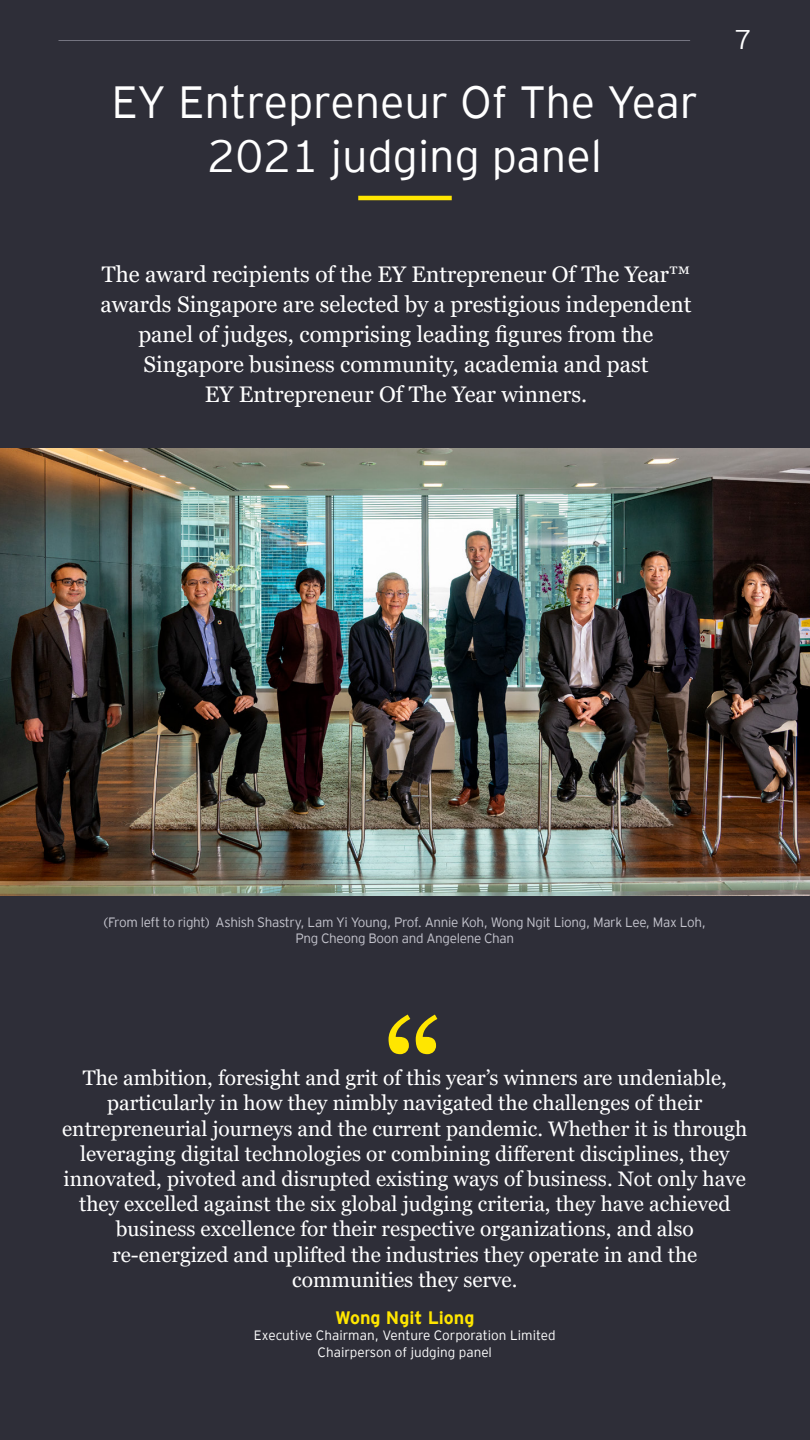
<style>
.page{position:relative;width:810px;height:1440px;background:#2e2e38}
.page>*{position:absolute;margin:0;border:0;box-sizing:border-box;transform-origin:0 0}
.t1{font:150px "Georgia Pro";color:#ffe600}
.t2{font:300 45px/54px "EY Interstate";color:#fff;text-align:center}
.t3{font:300 27px "EY Interstate";color:#fff}
.t4{font:22.5px/30px "Georgia Pro";color:#fff;text-align:center}
.t5{font:21px/25.2px "Georgia Pro";color:#fff;text-align:center}
.t6{font:700 18px "EY Interstate";color:#ffe600}
.t7{font:300 13.5px/16.2px "EY Interstate";letter-spacing:-.025em;color:#c4c4cd;text-align:center}
.t8{font:300 13.5px/16.2px "EY Interstate";color:#fff;text-align:center}
</style>
<div class="page">
<hr style="left:58px;top:40px;width:632px;height:1px;background:#747480">
<img style="left:0;top:449px;width:810px;height:447px">
<hr style="left:358px;top:196px;width:94px;height:4px;background:#ffe600">
<h2 class="t2" style="left:111px;top:72px;width:588px">EY Entrepreneur Of The Year<br>2021 judging panel</h2>
<p class="t4" style="left:101px;top:260px;width:592px">The award recipients of the EY Entrepreneur Of The Year™ awards Singapore are selected by a prestigious independent panel of judges, comprising leading figures from the Singapore business community, academia and past<br>EY Entrepreneur Of The Year winners.</p>
<p class="t3" style="left:734px;top:20px;width:18px">7</p>
<p class="t7" style="left:104px;top:914px;width:604px">(From left to right) Ashish Shastry, Lam Yi Young, Prof. Annie Koh, Wong Ngit Liong, Mark Lee, Max Loh,<br>Png Cheong Boon and Angelene Chan</p>
<h1 class="t1" style="left:383px;top:989px;width:63px">“</h1>
<p class="t5" style="left:62px;top:1066px;width:687px">The ambition, foresight and grit of this year’s winners are undeniable, particularly in how they nimbly navigated the challenges of their entrepreneurial journeys and the current pandemic. Whether it is through leveraging digital technologies or combining different disciplines, they innovated, pivoted and disrupted existing ways of business. Not only have they excelled against the six global judging criteria, they have achieved business excellence for their respective organizations, and also re-energized and uplifted the industries they operate in and the communities they serve.</p>
<p class="t6" style="left:335px;top:1305px;width:141px">Wong Ngit Liong</p>
<p class="t8" style="left:254px;top:1327px;width:303px">Executive Chairman, Venture Corporation Limited<br>Chairperson of judging panel</p>
</div>
